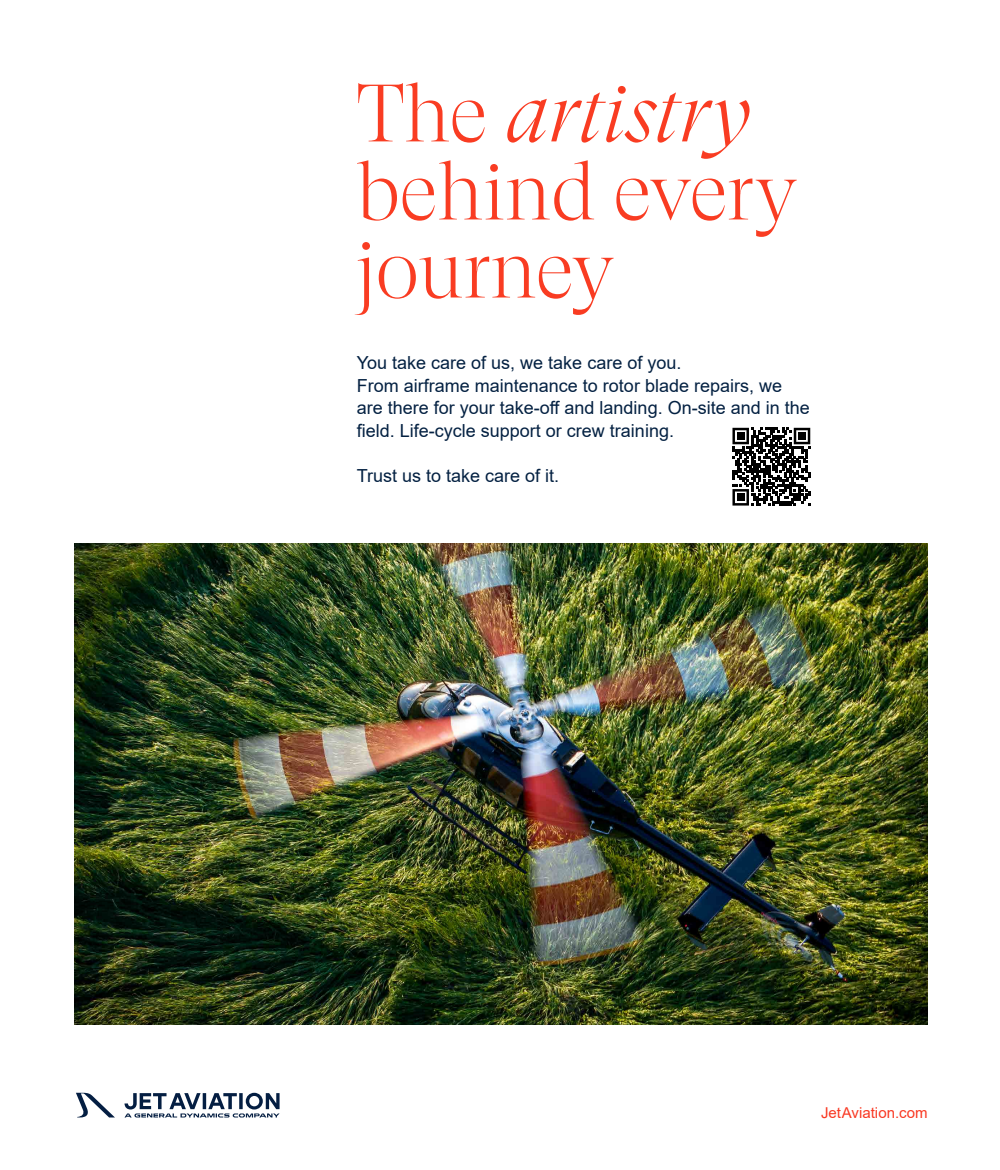
<style>
.page{position:relative;width:1000px;height:1170px;background:#fff}
.page>*{position:absolute;margin:0;border:0;box-sizing:border-box;transform-origin:0 0}
.t1{font:300 81px/78px "GT Super Display";color:#f93c22}
.t2{font:18px/22.5px "Arial";color:#042142}
.t3{font:15px "Arial";letter-spacing:.005em;color:#f93822}
.s1{font-style:italic}
</style>
<div class="page">
<svg style="left:76px;top:1092px;width:203px;height:25px"></svg>
<svg style="left:732px;top:428px;width:78px;height:77px"></svg>
<div style="left:737px;top:432px;width:7px;height:7px;background:#000"></div>
<div style="left:798px;top:432px;width:7px;height:7px;background:#000"></div>
<div style="left:737px;top:493px;width:7px;height:8px;background:#000"></div>
<img style="left:75px;top:543px;width:852px;height:480px">
<h1 class="t1" style="left:356px;top:77px;width:442px">The <span class="s1">artistry </span>behind every journey</h1>
<p class="t2" style="left:356px;top:351px;width:454px">You take care of us, we take care of you.<br>From airframe maintenance to rotor blade repairs, we are there for your take-off and landing. On-site and in the field. Life-cycle support or crew training.</p>
<p class="t2" style="left:356px;top:464px;width:204px">Trust us to take care of it.</p>
<p class="t3" style="left:820px;top:1101px;width:108px">JetAviation.com</p>
</div>
